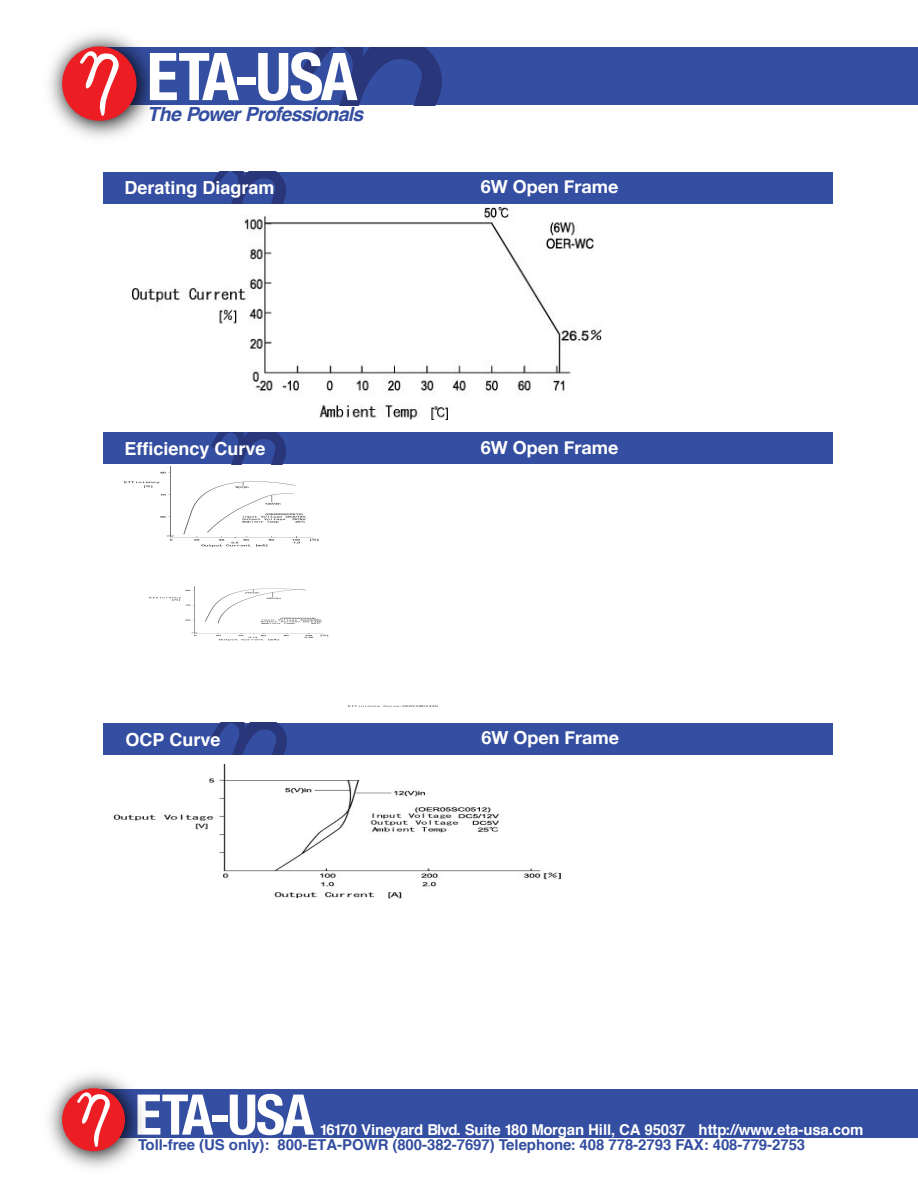
<style>
.page{position:relative;width:918px;height:1188px;background:#fff}
.page>*{position:absolute;margin:0;border:0;box-sizing:border-box;transform-origin:0 0}
.t1{font:700 condensed 66px "Helvetica Neue";letter-spacing:-.035em;color:#fff}
.t2{font:700 condensed 56.1px "Helvetica Neue";letter-spacing:-.035em;color:#fff}
.t3{font:italic 700 19.5px "Helvetica";letter-spacing:-.04em;color:#344ea1}
.t4{font:700 18px "Helvetica";color:#fff}
.t5{font:700 18px "Helvetica Neue";color:#fff}
.t6{font:700 15px "Helvetica";letter-spacing:-.005em;color:#344ea1}
.t7{font:700 15px "Helvetica";letter-spacing:-.01em;color:#fff}
</style>
<div class="page">
<img style="left:149px;top:586px;width:289px;height:121px">
<img style="left:125px;top:466px;width:194px;height:81px">
<img style="left:114px;top:764px;width:447px;height:135px">
<div style="left:103px;top:172px;width:730px;height:31px;background:#344ea1"></div>
<div style="left:92px;top:1089px;width:826px;height:49px;background:#344ea1"></div>
<img style="left:49px;top:1074px;width:92px;height:94px">
<div style="left:62px;top:1088px;width:63px;height:63px;background:#ec1e24;border-radius:50%"></div>
<svg style="left:77px;top:1092px;width:34px;height:55px"></svg>
<div style="left:105px;top:47px;width:813px;height:58px;background:#344ea1"></div>
<img style="left:49px;top:33px;width:104px;height:105px">
<div style="left:62px;top:46px;width:75px;height:75px;background:#ec1e24;border-radius:50%"></div>
<svg style="left:80px;top:51px;width:40px;height:65px"></svg>
<svg style="left:302px;top:47px;width:140px;height:58px"></svg>
<svg style="left:211px;top:172px;width:75px;height:31px"></svg>
<div style="left:103px;top:432px;width:730px;height:32px;background:#344ea1"></div>
<svg style="left:211px;top:432px;width:75px;height:32px"></svg>
<div style="left:104px;top:723px;width:729px;height:32px;background:#344ea1"></div>
<svg style="left:212px;top:723px;width:75px;height:32px"></svg>
<img style="left:131px;top:207px;width:471px;height:212px">
<h1 class="t1" style="left:147px;top:22px;width:212px">ETA-USA</h1>
<h3 class="t3" style="left:147px;top:98px;width:218px">The Power Professionals</h3>
<p class="t4" style="left:125px;top:174px;width:152px">Derating Diagram</p>
<p class="t5" style="left:481px;top:172px;width:139px">6W Open Frame</p>
<p class="t4" style="left:125px;top:434px;width:143px">Efficiency Curve</p>
<p class="t5" style="left:481px;top:433px;width:139px">6W Open Frame</p>
<p class="t4" style="left:125px;top:725px;width:97px">OCP Curve</p>
<p class="t5" style="left:482px;top:724px;width:139px">6W Open Frame</p>
<h2 class="t2" style="left:135px;top:1068px;width:181px">ETA-USA</h2>
<p class="t7" style="left:320px;top:1118px;width:545px">16170 Vineyard Blvd. Suite 180 Morgan Hill, CA 95037 http://www.eta-usa.com</p>
<p class="t6" style="left:138px;top:1132px;width:669px">Toll-free (US only): 800-ETA-POWR (800-382-7697) Telephone: 408 778-2793 FAX: 408-779-2753</p>
</div>
